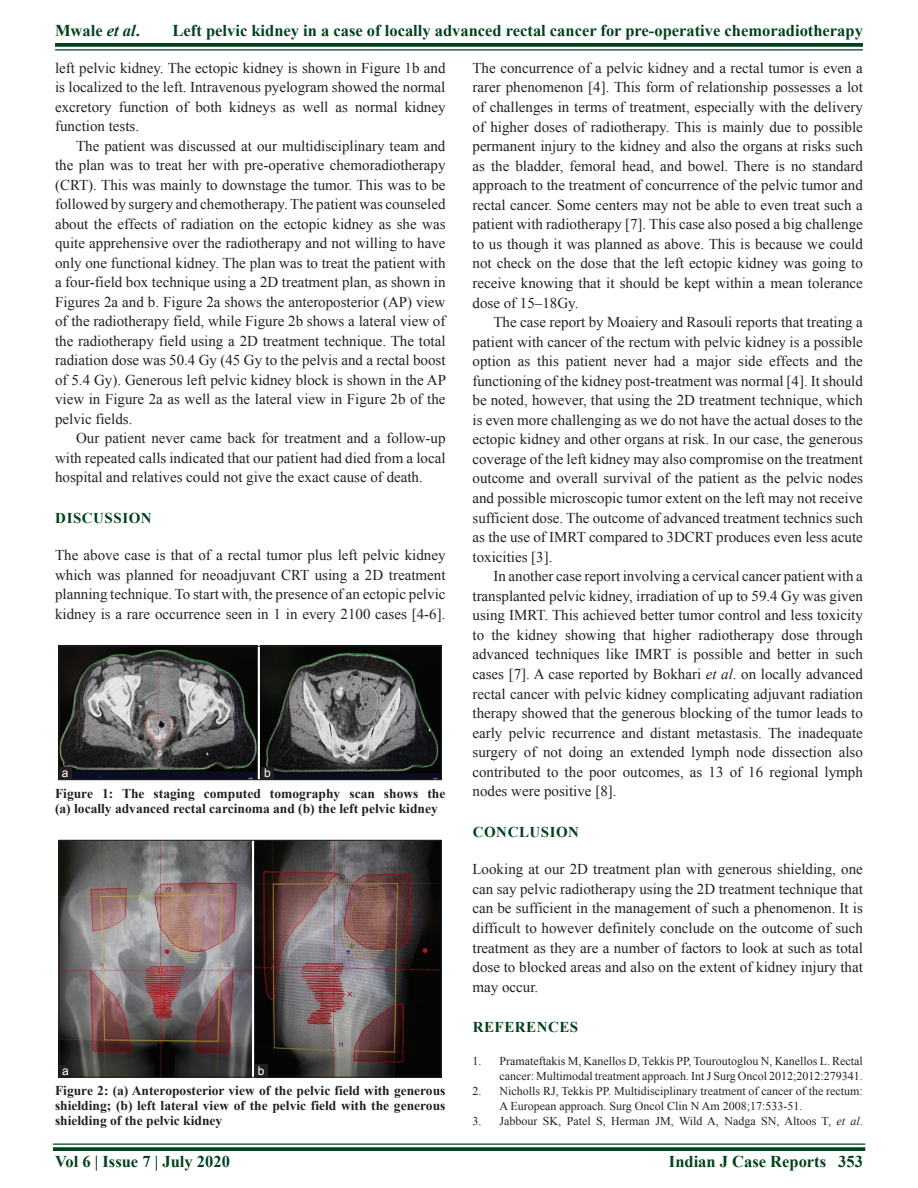
<style>
.page{position:relative;width:918px;height:1188px;background:#fff}
.page>*{position:absolute;margin:0;border:0;box-sizing:border-box;transform-origin:0 0}
.RF{font:700 16.5px "Times New Roman";color:#00421c}
.TX{font:15px/19.5px "Times New Roman";color:#231f20;text-align:justify}
.TXFL{font:15px/19.5px "Times New Roman";color:#231f20;text-align:justify}
.t1{font:700 15px "Times New Roman";letter-spacing:.035em;color:#00421c}
.FGC{font:700 13.5px/15px "Times New Roman";color:#231f20}
.REF{font:12px/15px "Times New Roman";color:#231f20;text-align:right}
.LABEL{font:12px "Arial";color:#fff}
.s1{font-style:italic}
</style>
<div class="page">
<hr style="left:53px;top:1143px;width:812px;height:2px;background:#00421c">
<svg style="left:53px;top:1147px;width:812px;height:4px;background:#0f4d29"></svg>
<svg style="left:55px;top:43px;width:808px;height:4px;background:#0f4d29"></svg>
<hr style="left:55px;top:49px;width:808px;height:2px;background:#00421c">
<img style="left:61px;top:648px;width:379px;height:130px">
<div style="left:59px;top:646px;width:383px;height:134px;border:1px solid #231f20"></div>
<div style="left:261px;top:767px;width:13px;height:13px;background:#231f20"></div>
<div style="left:59px;top:767px;width:13px;height:13px;background:#231f20"></div>
<img style="left:61px;top:842px;width:379px;height:233px">
<div style="left:59px;top:840px;width:383px;height:237px;border:1px solid #231f20"></div>
<div style="left:255px;top:1064px;width:13px;height:13px;background:#231f20"></div>
<div style="left:59px;top:1065px;width:13px;height:13px;background:#231f20"></div>
<p class="RF" style="left:55px;top:18px;width:86px">Mwale <span class="s1">et al</span>.</p>
<p class="RF" style="left:173px;top:18px;width:692px">Left pelvic kidney in a case of locally advanced rectal cancer for pre-operative chemoradiotherapy</p>
<p class="TX" style="left:55px;top:58px;width:392px">left pelvic kidney. The ectopic kidney is shown in Figure 1b and is localized to the left. Intravenous pyelogram showed the normal excretory function of both kidneys as well as normal kidney function tests.</p>
<p class="TX" style="left:55px;top:136px;width:393px;text-indent:21px">The patient was discussed at our multidisciplinary team and the plan was to treat her with pre-operative chemoradiotherapy (CRT). This was mainly to downstage the tumor. This was to be followed by surgery and chemotherapy. The patient was counseled about the effects of radiation on the ectopic kidney as she was quite apprehensive over the radiotherapy and not willing to have only one functional kidney. The plan was to treat the patient with a four-field box technique using a 2D treatment plan, as shown in Figures 2a and b. Figure 2a shows the anteroposterior (AP) view of the radiotherapy field, while Figure 2b shows a lateral view of the radiotherapy field using a 2D treatment technique. The total radiation dose was 50.4 Gy (45 Gy to the pelvis and a rectal boost of 5.4 Gy). Generous left pelvic kidney block is shown in the AP view in Figure 2a as well as the lateral view in Figure 2b of the pelvic fields.</p>
<p class="TX" style="left:55px;top:428px;width:392px;text-indent:21px">Our patient never came back for treatment and a follow-up with repeated calls indicated that our patient had died from a local hospital and relatives could not give the exact cause of death.</p>
<h1 class="t1" style="left:55px;top:507px;width:98px">DISCUSSION</h1>
<p class="TXFL" style="left:55px;top:545px;width:392px">The above case is that of a rectal tumor plus left pelvic kidney which was planned for neoadjuvant CRT using a 2D treatment planning technique. To start with, the presence of an ectopic pelvic kidney is a rare occurrence seen in 1 in every 2100 cases [4-6].</p>
<p class="TXFL" style="left:472px;top:58px;width:392px">The concurrence of a pelvic kidney and a rectal tumor is even a rarer phenomenon [4]. This form of relationship possesses a lot of challenges in terms of treatment, especially with the delivery of higher doses of radiotherapy. This is mainly due to possible permanent injury to the kidney and also the organs at risks such as the bladder, femoral head, and bowel. There is no standard approach to the treatment of concurrence of the pelvic tumor and rectal cancer. Some centers may not be able to even treat such a patient with radiotherapy [7]. This case also posed a big challenge to us though it was planned as above. This is because we could not check on the dose that the left ectopic kidney was going to receive knowing that it should be kept within a mean tolerance dose of 15–18Gy.</p>
<p class="TX" style="left:472px;top:312px;width:392px;text-indent:21px">The case report by Moaiery and Rasouli reports that treating a patient with cancer of the rectum with pelvic kidney is a possible option as this patient never had a major side effects and the functioning of the kidney post-treatment was normal [4]. It should be noted, however, that using the 2D treatment technique, which is even more challenging as we do not have the actual doses to the ectopic kidney and other organs at risk. In our case, the generous coverage of the left kidney may also compromise on the treatment outcome and overall survival of the patient as the pelvic nodes and possible microscopic tumor extent on the left may not receive sufficient dose. The outcome of advanced treatment technics such as the use of IMRT compared to 3DCRT produces even less acute toxicities [3].</p>
<p class="TX" style="left:472px;top:566px;width:392px;text-indent:21px">In another case report involving a cervical cancer patient with a transplanted pelvic kidney, irradiation of up to 59.4 Gy was given using IMRT. This achieved better tumor control and less toxicity to the kidney showing that higher radiotherapy dose through advanced techniques like IMRT is possible and better in such cases [7]. A case reported by Bokhari <span class="s1">et al</span>. on locally advanced rectal cancer with pelvic kidney complicating adjuvant radiation therapy showed that the generous blocking of the tumor leads to early pelvic recurrence and distant metastasis. The inadequate surgery of not doing an extended lymph node dissection also contributed to the poor outcomes, as 13 of 16 regional lymph nodes were positive [8].</p>
<h1 class="t1" style="left:473px;top:821px;width:108px">CONCLUSION</h1>
<p class="TXFL" style="left:472px;top:859px;width:392px">Looking at our 2D treatment plan with generous shielding, one can say pelvic radiotherapy using the 2D treatment technique that can be sufficient in the management of such a phenomenon. It is difficult to however definitely conclude on the outcome of such treatment as they are a number of factors to look at such as total dose to blocked areas and also on the extent of kidney injury that may occur.</p>
<h1 class="t1" style="left:473px;top:1016px;width:107px">REFERENCES</h1>
<p class="REF" style="left:472px;top:1053px;width:392px">1. Pramateftakis M, Kanellos D, Tekkis PP, Touroutoglou N, Kanellos L. Rectal cancer: Multimodal treatment approach. Int J Surg Oncol 2012;2012:279341.</p>
<p class="REF" style="left:500px;top:1083px;width:365px;text-align:left;text-indent:-27px">2. Nicholls RJ, Tekkis PP. Multidisciplinary treatment of cancer of the rectum:<br>A European approach. Surg Oncol Clin N Am 2008;17:533-51.</p>
<p class="REF" style="left:472px;top:1114px;width:392px">3. Jabbour SK, Patel S, Herman JM, Wild A, Nadga SN, Altoos T, <span class="s1">et al</span>.</p>
<p class="LABEL" style="left:62px;top:765px;width:8px">a</p>
<p class="LABEL" style="left:264px;top:765px;width:8px">b</p>
<p class="FGC" style="left:55px;top:785px;width:392px">Figure 1: The staging computed tomography scan shows the (a) locally advanced rectal carcinoma and (b) the left pelvic kidney</p>
<p class="LABEL" style="left:62px;top:1063px;width:8px">a</p>
<p class="LABEL" style="left:258px;top:1063px;width:8px">b</p>
<p class="FGC" style="left:55px;top:1083px;width:392px;text-align:justify">Figure 2: (a) Anteroposterior view of the pelvic field with generous shielding; (b) left lateral view of the pelvic field with the generous shielding of the pelvic kidney</p>
<p class="RF" style="left:55px;top:1150px;width:176px">Vol 6 | Issue 7 | July 2020</p>
<p class="RF" style="left:669px;top:1150px;width:195px">Indian J Case Reports 353</p>
</div>
